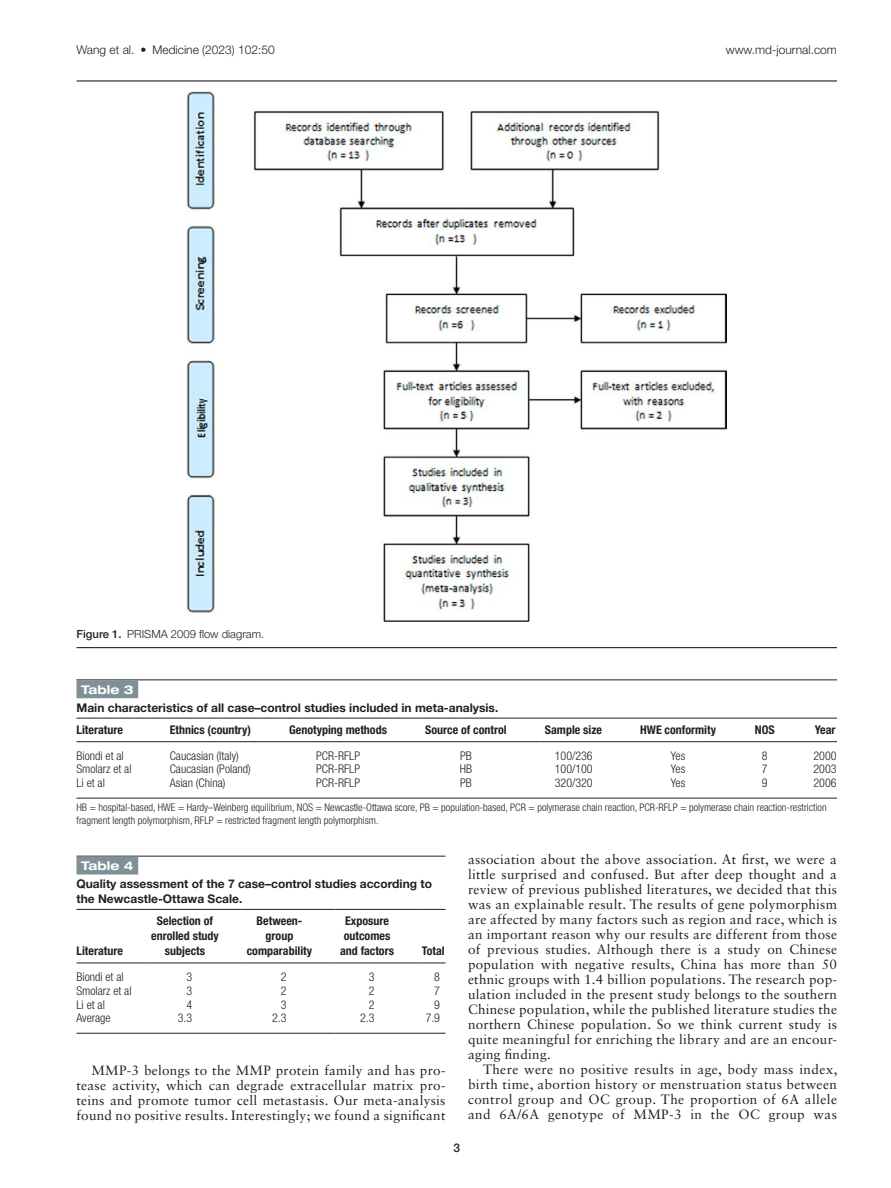
<style>
.page{position:relative;width:891px;height:1188px;background:#fff}
.page>*{position:absolute;margin:0;border:0;box-sizing:border-box;transform-origin:0 0}
.t1{font:13.5px/15px "Sabon LT Std";letter-spacing:.02em;color:#231f20;text-align:justify}
.t2{font:300 condensed 12px "Helvetica Neue LT Std";color:#231f20}
.t3{font:700 condensed 12px/15px "Helvetica Neue LT Std";color:#231f20;text-align:center}
.t4{font:700 12px/15px "Helvetica Neue LT Std";color:#231f20}
.t5{font:300 12px "Helvetica Neue LT Std";color:#231f20}
.t6{font:700 expanded 12px "Helvetica Neue LT Std";color:#fff}
.t7{font:500 12px "Helvetica Neue LT Std";color:#231f20}
.t8{font:300 11.25px "Helvetica Neue LT Std";color:#231f20}
.t9{font:300 condensed 10.5px/13.5px "Helvetica Neue LT Std";color:#231f20}
.s1{font-weight:500}
</style>
<div class="page">
<img style="left:187px;top:92px;width:540px;height:529px">
<hr style="left:76px;top:80px;width:761px;height:2px;background:#231f20">
<hr style="left:76px;top:647px;width:761px;height:1px;background:#231f20">
<hr style="left:76px;top:680px;width:761px;height:1px;background:#231f20">
<div style="left:76px;top:680px;width:62px;height:18px;background:#7f9098"></div>
<hr style="left:76px;top:718px;width:89px;height:1px;background:#231f20">
<hr style="left:76px;top:741px;width:89px;height:1px;background:#231f20">
<hr style="left:165px;top:718px;width:120px;height:1px;background:#231f20">
<hr style="left:165px;top:741px;width:120px;height:1px;background:#231f20">
<hr style="left:285px;top:718px;width:136px;height:1px;background:#231f20">
<hr style="left:285px;top:741px;width:136px;height:1px;background:#231f20">
<hr style="left:421px;top:718px;width:119px;height:1px;background:#231f20">
<hr style="left:421px;top:741px;width:119px;height:1px;background:#231f20">
<hr style="left:540px;top:718px;width:96px;height:1px;background:#231f20">
<hr style="left:540px;top:741px;width:96px;height:1px;background:#231f20">
<hr style="left:636px;top:718px;width:114px;height:1px;background:#231f20">
<hr style="left:636px;top:741px;width:114px;height:1px;background:#231f20">
<hr style="left:750px;top:718px;width:59px;height:1px;background:#231f20">
<hr style="left:750px;top:741px;width:59px;height:1px;background:#231f20">
<svg style="left:809px;top:718px;width:28px;height:1px"></svg>
<svg style="left:809px;top:741px;width:28px;height:1px"></svg>
<hr style="left:76px;top:798px;width:89px;height:1px;background:#231f20">
<hr style="left:165px;top:798px;width:120px;height:1px;background:#231f20">
<hr style="left:285px;top:798px;width:136px;height:1px;background:#231f20">
<hr style="left:421px;top:798px;width:119px;height:1px;background:#231f20">
<hr style="left:540px;top:798px;width:96px;height:1px;background:#231f20">
<hr style="left:636px;top:798px;width:114px;height:1px;background:#231f20">
<hr style="left:750px;top:798px;width:59px;height:1px;background:#231f20">
<svg style="left:809px;top:798px;width:28px;height:1px"></svg>
<hr style="left:76px;top:856px;width:370px;height:1px;background:#231f20">
<div style="left:76px;top:857px;width:62px;height:18px;background:#7f9098"></div>
<hr style="left:76px;top:909px;width:71px;height:1px;background:#231f20">
<hr style="left:76px;top:963px;width:71px;height:1px;background:#231f20">
<hr style="left:147px;top:909px;width:95px;height:1px;background:#231f20">
<hr style="left:147px;top:963px;width:95px;height:1px;background:#231f20">
<hr style="left:242px;top:909px;width:94px;height:1px;background:#231f20">
<hr style="left:242px;top:963px;width:94px;height:1px;background:#231f20">
<hr style="left:336px;top:909px;width:81px;height:1px;background:#231f20">
<hr style="left:336px;top:963px;width:81px;height:1px;background:#231f20">
<svg style="left:417px;top:909px;width:29px;height:1px"></svg>
<svg style="left:417px;top:963px;width:29px;height:1px"></svg>
<hr style="left:76px;top:1033px;width:71px;height:1px;background:#231f20">
<hr style="left:147px;top:1033px;width:95px;height:1px;background:#231f20">
<hr style="left:242px;top:1033px;width:94px;height:1px;background:#231f20">
<hr style="left:336px;top:1033px;width:81px;height:1px;background:#231f20">
<svg style="left:417px;top:1033px;width:29px;height:1px"></svg>
<p class="t5" style="left:76px;top:42px;width:200px">Wang et al. • Medicine (2023) 102:50</p>
<p class="t5" style="left:726px;top:42px;width:113px">www.md-journal.com</p>
<p class="t8" style="left:76px;top:627px;width:189px"><span class="s1">Figure 1.</span> PRISMA 2009 flow diagram.</p>
<p class="t6" style="left:81px;top:682px;width:54px">Table 3</p>
<p class="t4" style="left:76px;top:700px;width:423px">Main characteristics of all case–control studies included in meta-analysis.</p>
<p class="t3" style="left:76px;top:722px;width:48px">Literature</p>
<p class="t3" style="left:170px;top:722px;width:83px">Ethnics (country)</p>
<p class="t3" style="left:289px;top:722px;width:99px">Genotyping methods</p>
<p class="t3" style="left:425px;top:722px;width:83px">Source of control</p>
<p class="t3" style="left:545px;top:722px;width:59px">Sample size</p>
<p class="t3" style="left:640px;top:722px;width:77px">HWE conformity</p>
<p class="t3" style="left:755px;top:722px;width:21px">NOS</p>
<p class="t3" style="left:815px;top:722px;width:22px">Year</p>
<p class="t2" style="left:77px;top:749px;width:49px">Biondi et al</p>
<p class="t2" style="left:170px;top:749px;width:71px">Caucasian (Italy)</p>
<p class="t2" style="left:316px;top:749px;width:45px">PCR-RFLP</p>
<p class="t2" style="left:460px;top:749px;width:13px">PB</p>
<p class="t2" style="left:555px;top:749px;width:39px">100/236</p>
<p class="t2" style="left:671px;top:749px;width:16px">Yes</p>
<p class="t2" style="left:762px;top:749px;width:7px">8</p>
<p class="t2" style="left:814px;top:749px;width:25px">2000</p>
<p class="t2" style="left:77px;top:762px;width:57px">Smolarz et al</p>
<p class="t2" style="left:170px;top:762px;width:83px">Caucasian (Poland)</p>
<p class="t2" style="left:316px;top:762px;width:45px">PCR-RFLP</p>
<p class="t2" style="left:460px;top:762px;width:14px">HB</p>
<p class="t2" style="left:555px;top:762px;width:39px">100/100</p>
<p class="t2" style="left:671px;top:762px;width:16px">Yes</p>
<p class="t2" style="left:762px;top:762px;width:7px">7</p>
<p class="t2" style="left:814px;top:762px;width:25px">2003</p>
<p class="t2" style="left:77px;top:776px;width:30px">Li et al</p>
<p class="t2" style="left:170px;top:776px;width:57px">Asian (China)</p>
<p class="t2" style="left:316px;top:776px;width:45px">PCR-RFLP</p>
<p class="t2" style="left:460px;top:776px;width:13px">PB</p>
<p class="t2" style="left:555px;top:776px;width:39px">320/320</p>
<p class="t2" style="left:671px;top:776px;width:16px">Yes</p>
<p class="t2" style="left:762px;top:776px;width:7px">9</p>
<p class="t2" style="left:814px;top:776px;width:25px">2006</p>
<p class="t9" style="left:76px;top:800px;width:752px">HB = hospital-based, HWE = Hardy–Weinberg equilibrium, NOS = Newcastle-Ottawa score, PB = population-based, PCR = polymerase chain reaction, PCR-RFLP = polymerase chain reaction-restriction fragment length polymorphism, RFLP = restricted fragment length polymorphism.</p>
<p class="t6" style="left:81px;top:858px;width:54px">Table 4</p>
<p class="t4" style="left:76px;top:876px;width:357px">Quality assessment of the 7 case–control studies according to the Newcastle-Ottawa Scale.</p>
<p class="t1" style="left:468px;top:852px;width:371px">association about the above association. At first, we were a little surprised and confused. But after deep thought and a review of previous published literatures, we decided that this was an explainable result. The results of gene polymorphism are affected by many factors such as region and race, which is an important reason why our results are different from those of previous studies. Although there is a study on Chinese population with negative results, China has more than 50 ethnic groups with 1.4 billion populations. The research pop&shy;ulation included in the present study belongs to the southern Chinese population, while the published literature studies the northern Chinese population. So we think current study is quite meaningful for enriching the library and are an encour&shy;aging finding.</p>
<p class="t1" style="left:468px;top:1062px;width:371px;text-indent:15px">There were no positive results in age, body mass index, birth time, abortion history or menstruation status between control group and OC group. The proportion of 6A allele and 6A/6A genotype of MMP-3 in the OC group was</p>
<p class="t3" style="left:151px;top:913px;width:69px">Selection of enrolled study subjects</p>
<p class="t3" style="left:247px;top:913px;width:67px">Between&shy;group comparability</p>
<p class="t3" style="left:340px;top:913px;width:55px">Exposure outcomes and factors</p>
<p class="t3" style="left:76px;top:943px;width:48px">Literature</p>
<p class="t3" style="left:422px;top:943px;width:24px">Total</p>
<p class="t2" style="left:76px;top:970px;width:49px">Biondi et al</p>
<p class="t2" style="left:187px;top:970px;width:7px">3</p>
<p class="t2" style="left:281px;top:970px;width:7px">2</p>
<p class="t2" style="left:369px;top:970px;width:7px">3</p>
<p class="t2" style="left:434px;top:970px;width:7px">8</p>
<p class="t2" style="left:76px;top:984px;width:57px">Smolarz et al</p>
<p class="t2" style="left:187px;top:984px;width:7px">3</p>
<p class="t2" style="left:281px;top:984px;width:7px">2</p>
<p class="t2" style="left:369px;top:984px;width:7px">2</p>
<p class="t2" style="left:434px;top:984px;width:7px">7</p>
<p class="t2" style="left:76px;top:997px;width:30px">Li et al</p>
<p class="t2" style="left:187px;top:997px;width:7px">4</p>
<p class="t2" style="left:281px;top:997px;width:7px">3</p>
<p class="t2" style="left:369px;top:997px;width:7px">2</p>
<p class="t2" style="left:434px;top:997px;width:7px">9</p>
<p class="t2" style="left:76px;top:1011px;width:36px">Average</p>
<p class="t2" style="left:178px;top:1011px;width:16px">3.3</p>
<p class="t2" style="left:272px;top:1011px;width:16px">2.3</p>
<p class="t2" style="left:360px;top:1011px;width:16px">2.3</p>
<p class="t2" style="left:426px;top:1011px;width:16px">7.9</p>
<p class="t1" style="left:77px;top:1063px;width:371px;text-indent:15px">MMP-3 belongs to the MMP protein family and has pro&shy;tease activity, which can degrade extracellular matrix pro&shy;teins and promote tumor cell metastasis. Our meta-analysis found no positive results. Interestingly; we found a significant</p>
<p class="t7" style="left:453px;top:1140px;width:8px">3</p>
</div>
